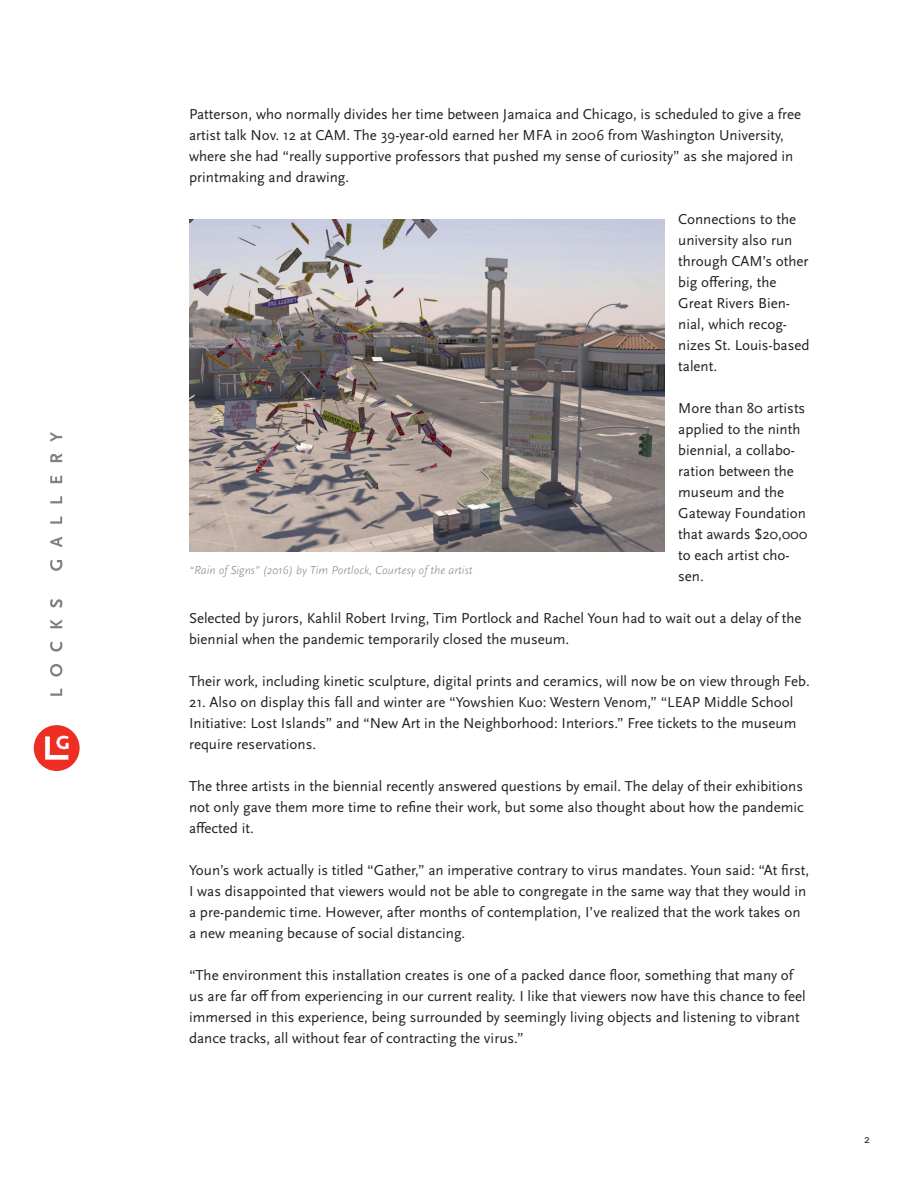
<style>
.page{position:relative;width:918px;height:1188px;background:#fff}
.page>*{position:absolute;margin:0;border:0;box-sizing:border-box;transform-origin:0 0}
.t1{font:15px/21px "Scala Sans Pro";color:#231f20}
.t2{font:italic 300 12px "Scala Sans Pro";color:#808083}
.t3{font:12px "Scala Sans Pro";color:#231f20}
</style>
<div class="page">
<div style="left:34px;top:725px;width:46px;height:46px;background:#ee2e22;border-radius:50%"></div>
<svg style="left:45px;top:736px;width:24px;height:24px"></svg>
<svg style="left:50px;top:689px;width:12px;height:7px"></svg>
<svg style="left:50px;top:664px;width:12px;height:13px"></svg>
<svg style="left:50px;top:642px;width:12px;height:10px"></svg>
<svg style="left:50px;top:620px;width:12px;height:8px"></svg>
<svg style="left:50px;top:599px;width:12px;height:9px"></svg>
<svg style="left:50px;top:560px;width:12px;height:11px"></svg>
<svg style="left:50px;top:537px;width:12px;height:10px"></svg>
<svg style="left:50px;top:517px;width:12px;height:7px"></svg>
<svg style="left:50px;top:496px;width:12px;height:7px"></svg>
<svg style="left:50px;top:476px;width:12px;height:7px"></svg>
<svg style="left:50px;top:454px;width:12px;height:8px"></svg>
<svg style="left:50px;top:432px;width:12px;height:10px"></svg>
<img style="left:189px;top:219px;width:476px;height:333px">
<p class="t1" style="left:189px;top:104px;width:614px">Patterson, who normally divides her time between Jamaica and Chicago, is scheduled to give a free artist talk Nov. 12 at CAM. The 39-year-old earned her MFA in 2006 from Washington University, where she had “really supportive professors that pushed my sense of curiosity” as she majored in printmaking and drawing.</p>
<p class="t1" style="left:678px;top:209px;width:133px">Connections to the university also run through CAM’s other big offering, the<br>Great Rivers Bien&shy;nial, which recog&shy;nizes St. Louis-based talent.</p>
<p class="t1" style="left:678px;top:398px;width:131px">More than 80 artists applied to the ninth biennial, a collabo&shy;ration between the museum and the<br>Gateway Foundation that awards $20,000 to each artist cho&shy;sen.</p>
<p class="t1" style="left:189px;top:608px;width:614px">Selected by jurors, Kahlil Robert Irving, Tim Portlock and Rachel Youn had to wait out a delay of the biennial when the pandemic temporarily closed the museum.</p>
<p class="t1" style="left:189px;top:671px;width:622px">Their work, including kinetic sculpture, digital prints and ceramics, will now be on view through Feb.</p>
<p class="t1" style="left:189px;top:692px;width:609px">21. Also on display this fall and winter are “Yowshien Kuo: Western Venom,” “LEAP Middle School<br>Initiative: Lost Islands” and “New Art in the Neighborhood: Interiors.” Free tickets to the museum require reservations.</p>
<p class="t1" style="left:189px;top:776px;width:616px;text-align:justify">The three artists in the biennial recently answered questions by email. The delay of their exhibitions not only gave them more time to refine their work, but some also thought about how the pandemic affected it.</p>
<p class="t1" style="left:189px;top:860px;width:622px">Youn’s work actually is titled “Gather,” an imperative contrary to virus mandates. Youn said: “At first, I was disappointed that viewers would not be able to congregate in the same way that they would in a pre-pandemic time. However, after months of contemplation, I’ve realized that the work takes on a new meaning because of social distancing.</p>
<p class="t1" style="left:189px;top:965px;width:618px">“The environment this installation creates is one of a packed dance floor, something that many of us are far off from experiencing in our current reality. I like that viewers now have this chance to feel immersed in this experience, being surrounded by seemingly living objects and listening to vibrant dance tracks, all without fear of contracting the virus.”</p>
<p class="t2" style="left:189px;top:563px;width:285px">“Rain of Signs” (2016) by Tim Portlock, Courtesy of the artist</p>
<p class="t3" style="left:864px;top:1132px;width:7px">2</p>
</div>
